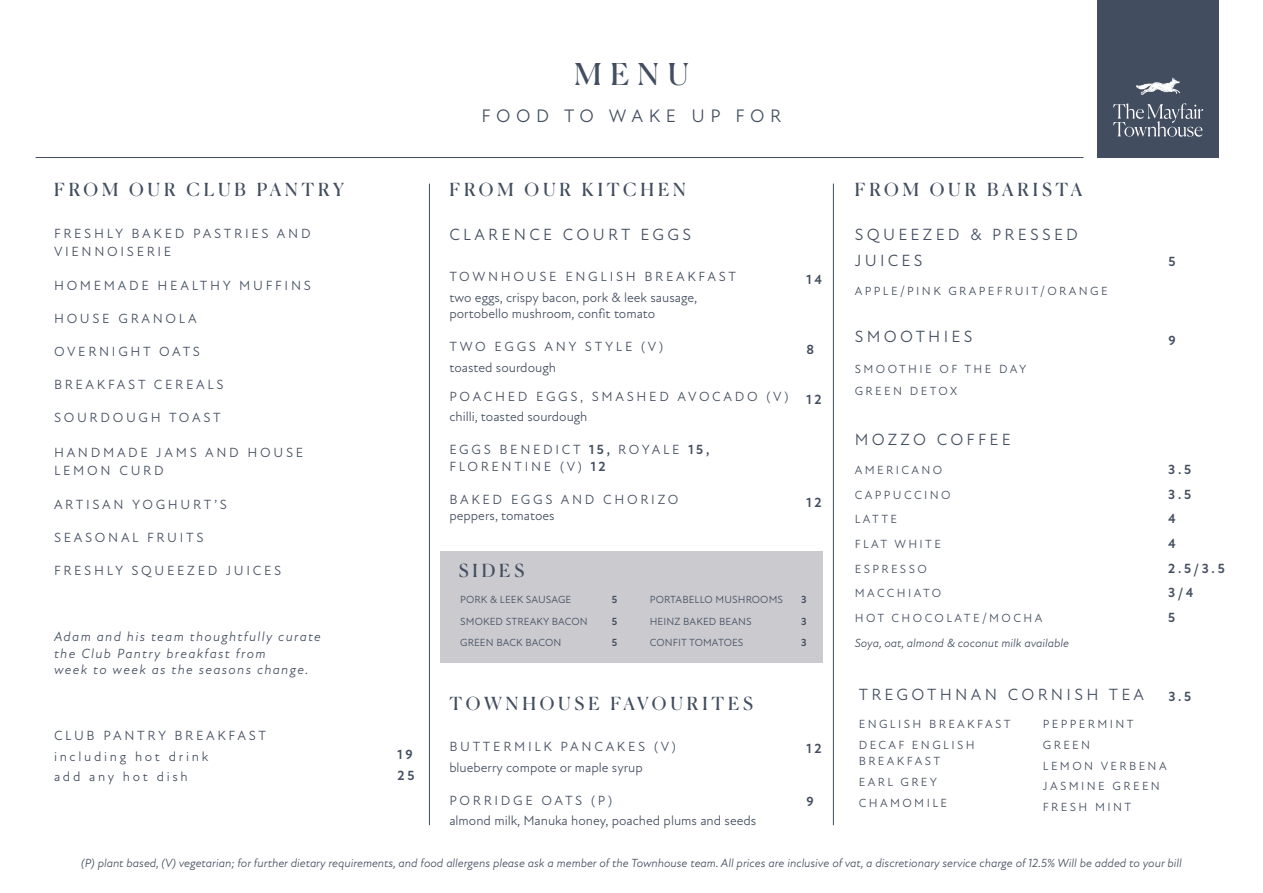
<style>
.page{position:relative;width:1263px;height:893px;background:#fff}
.page>*{position:absolute;margin:0;border:0;box-sizing:border-box;transform-origin:0 0}
.t1{font:30.15px "Canela";color:#424d5f}
.t2{font:18.45px "Atten New";letter-spacing:.3em;color:#424d5f}
.t3{font:18px "Canela";letter-spacing:.215em;color:#424d5f}
.t4{font:16.5px/25.5px "Atten New";letter-spacing:.2em;color:#424d5f}
.t5{font:13.5px/18px "Atten New";letter-spacing:.2em;color:#424d5f}
.t6{font:13.5px/20.4px "Atten New";color:#424d5f}
.t7{font:italic 13.5px/16.2px "Atten New";letter-spacing:.1em;color:#424d5f}
.t8{font:13.5px/20.4px "Atten New";letter-spacing:.17em;color:#424d5f}
.t9{font:700 13.5px/20.9px "Atten New";letter-spacing:.2em;color:#424d5f}
.t10{font:italic 12px "Atten New";color:#424d5f}
.t11{font:12px/20.7px "Atten New";letter-spacing:.2em;color:#424d5f}
.t12{font:10.5px "Atten New";letter-spacing:.01em;color:#424d5f}
.t13{font:700 10.5px "Atten New";color:#424d5f}
.s1{font-weight:700}
</style>
<div class="page">
<div style="left:1097px;top:0;width:122px;height:158px;background:#424d5f"></div>
<hr style="left:36px;top:157px;width:1047px;height:1px;background:#424d5f">
<svg style="left:1113px;top:103px;width:90px;height:34px"></svg>
<svg style="left:1136px;top:77px;width:44px;height:18px"></svg>
<hr style="left:833px;top:184px;width:1px;height:641px;background:#424d5f">
<hr style="left:429px;top:184px;width:1px;height:641px;background:#424d5f">
<div style="left:440px;top:551px;width:383px;height:112px;background:#cacacf"></div>
<h1 class="t1" style="left:574px;top:50px;width:116px">MENU</h1>
<h2 class="t2" style="left:482px;top:105px;width:301px">FOOD TO WAKE UP FOR</h2>
<h3 class="t3" style="left:54px;top:176px;width:291px">FROM OUR CLUB PANTRY</h3>
<h3 class="t3" style="left:449px;top:176px;width:238px">FROM OUR KITCHEN</h3>
<h3 class="t3" style="left:855px;top:176px;width:229px">FROM OUR BARISTA</h3>
<p class="t5" style="left:54px;top:225px;width:258px">FRESHLY BAKED PASTRIES AND<br>VIENNOISERIE</p>
<p class="t5" style="left:54px;top:276px;width:258px">HOMEMADE HEALTHY MUFFINS</p>
<p class="t5" style="left:54px;top:309px;width:144px">HOUSE GRANOLA</p>
<p class="t5" style="left:54px;top:343px;width:148px">OVERNIGHT OATS</p>
<p class="t5" style="left:54px;top:376px;width:171px">BREAKFAST CEREALS</p>
<p class="t5" style="left:54px;top:409px;width:168px">SOURDOUGH TOAST</p>
<p class="t5" style="left:54px;top:444px;width:251px">HANDMADE JAMS AND HOUSE<br>LEMON CURD</p>
<p class="t5" style="left:54px;top:495px;width:174px">ARTISAN YOGHURT’S</p>
<p class="t5" style="left:54px;top:528px;width:151px">SEASONAL FRUITS</p>
<p class="t5" style="left:54px;top:562px;width:229px">FRESHLY SQUEEZED JUICES</p>
<p class="t7" style="left:54px;top:629px;width:268px">Adam and his team thoughtfully curate the Club Pantry breakfast from<br>week to week as the seasons change.</p>
<p class="t5" style="left:54px;top:726px;width:214px;line-height:20.4px">CLUB PANTRY BREAKFAST including hot drink<br>add any hot dish</p>
<p class="t9" style="left:398px;top:745px;width:18px">19<br>25</p>
<p class="t4" style="left:449px;top:222px;width:243px">CLARENCE COURT EGGS</p>
<p class="t6" style="left:449px;top:267px;width:288px">TOWNHOUSE ENGLISH BREAKFAST two eggs, crispy bacon, pork &amp; leek sausage,</p>
<p class="t6" style="left:449px;top:304px;width:207px">portobello mushroom, confit tomato</p>
<p class="t6" style="left:449px;top:337px;width:215px">TWO EGGS ANY STYLE (V) toasted sourdough</p>
<p class="t8" style="left:449px;top:386px;width:341px">POACHED EGGS, SMASHED AVOCADO (V) chilli, toasted sourdough</p>
<p class="t5" style="left:449px;top:442px;width:262px;line-height:16.2px">EGGS BENEDICT <span class="s1">15,</span> ROYALE <span class="s1">15,<br></span>FLORENTINE (V) <span class="s1">12</span></p>
<p class="t5" style="left:449px;top:491px;width:231px;line-height:16.2px">BAKED EGGS AND CHORIZO peppers, tomatoes</p>
<p class="t9" style="left:807px;top:269px;width:17px">14</p>
<p class="t9" style="left:807px;top:340px;width:9px">8</p>
<p class="t9" style="left:807px;top:390px;width:16px">12</p>
<p class="t9" style="left:807px;top:493px;width:16px">12</p>
<h3 class="t3" style="left:459px;top:557px;width:67px">SIDES</h3>
<p class="t12" style="left:460px;top:594px;width:113px">PORK &amp; LEEK SAUSAGE</p>
<p class="t13" style="left:612px;top:594px;width:7px">5</p>
<p class="t12" style="left:460px;top:615px;width:129px">SMOKED STREAKY BACON</p>
<p class="t13" style="left:612px;top:615px;width:7px">5</p>
<p class="t12" style="left:460px;top:636px;width:103px">GREEN BACK BACON</p>
<p class="t13" style="left:612px;top:636px;width:7px">5</p>
<p class="t12" style="left:650px;top:594px;width:135px">PORTABELLO MUSHROOMS</p>
<p class="t13" style="left:801px;top:594px;width:7px">3</p>
<p class="t12" style="left:650px;top:615px;width:103px">HEINZ BAKED BEANS</p>
<p class="t13" style="left:801px;top:615px;width:7px">3</p>
<p class="t12" style="left:650px;top:636px;width:95px">CONFIT TOMATOES</p>
<p class="t13" style="left:801px;top:636px;width:7px">3</p>
<h3 class="t3" style="left:449px;top:690px;width:305px">TOWNHOUSE FAVOURITES</h3>
<p class="t6" style="left:449px;top:737px;width:228px">BUTTERMILK PANCAKES (V) blueberry compote or maple syrup</p>
<p class="t6" style="left:449px;top:790px;width:308px">PORRIDGE OATS (P)<br>almond milk, Manuka honey, poached plums and seeds</p>
<p class="t9" style="left:807px;top:738px;width:16px">12</p>
<p class="t9" style="left:806px;top:791px;width:9px">9</p>
<p class="t4" style="left:855px;top:222px;width:225px">SQUEEZED &amp; PRESSED<br>JUICES</p>
<p class="t11" style="left:855px;top:281px;width:254px">APPLE/PINK GRAPEFRUIT/ORANGE</p>
<p class="t9" style="left:1168px;top:251px;width:9px">5</p>
<p class="t4" style="left:855px;top:324px;width:119px">SMOOTHIES</p>
<p class="t9" style="left:1168px;top:330px;width:9px">9</p>
<p class="t11" style="left:855px;top:357px;width:173px;line-height:23px">SMOOTHIE OF THE DAY<br>GREEN DETOX</p>
<p class="t4" style="left:855px;top:427px;width:158px">MOZZO COFFEE</p>
<p class="t11" style="left:855px;top:460px;width:89px">AMERICANO</p>
<p class="t9" style="left:1168px;top:459px;width:24px">3.5</p>
<p class="t11" style="left:855px;top:484px;width:97px">CAPPUCCINO</p>
<p class="t9" style="left:1168px;top:484px;width:24px">3.5</p>
<p class="t11" style="left:855px;top:509px;width:44px">LATTE</p>
<p class="t9" style="left:1168px;top:509px;width:9px">4</p>
<p class="t11" style="left:855px;top:534px;width:88px">FLAT WHITE</p>
<p class="t9" style="left:1168px;top:533px;width:9px">4</p>
<p class="t11" style="left:855px;top:559px;width:74px">ESPRESSO</p>
<p class="t9" style="left:1168px;top:558px;width:58px">2.5/3.5</p>
<p class="t11" style="left:855px;top:583px;width:88px">MACCHIATO</p>
<p class="t9" style="left:1168px;top:583px;width:27px">3/4</p>
<p class="t11" style="left:855px;top:608px;width:189px">HOT CHOCOLATE/MOCHA</p>
<p class="t9" style="left:1168px;top:607px;width:9px">5</p>
<p class="t10" style="left:855px;top:636px;width:216px">Soya, oat, almond &amp; coconut milk available</p>
<p class="t4" style="left:859px;top:682px;width:287px">TREGOTHNAN CORNISH TEA</p>
<p class="t9" style="left:1168px;top:686px;width:24px">3.5</p>
<p class="t11" style="left:859px;top:714px;width:153px">ENGLISH BREAKFAST<br>DECAF ENGLISH</p>
<p class="t11" style="left:859px;top:751px;width:90px">BREAKFAST<br>EARL GREY<br>CHAMOMILE</p>
<p class="t11" style="left:1043px;top:714px;width:125px">PEPPERMINT<br>GREEN<br>LEMON VERBENA<br>JASMINE GREEN<br>FRESH MINT</p>
<p class="t10" style="left:81px;top:856px;width:1102px">(P) plant based, (V) vegetarian; for further dietary requirements, and food allergens please ask a member of the Townhouse team. All prices are inclusive of vat, a discretionary service charge of 12.5% Will be added to your bill</p>
</div>
